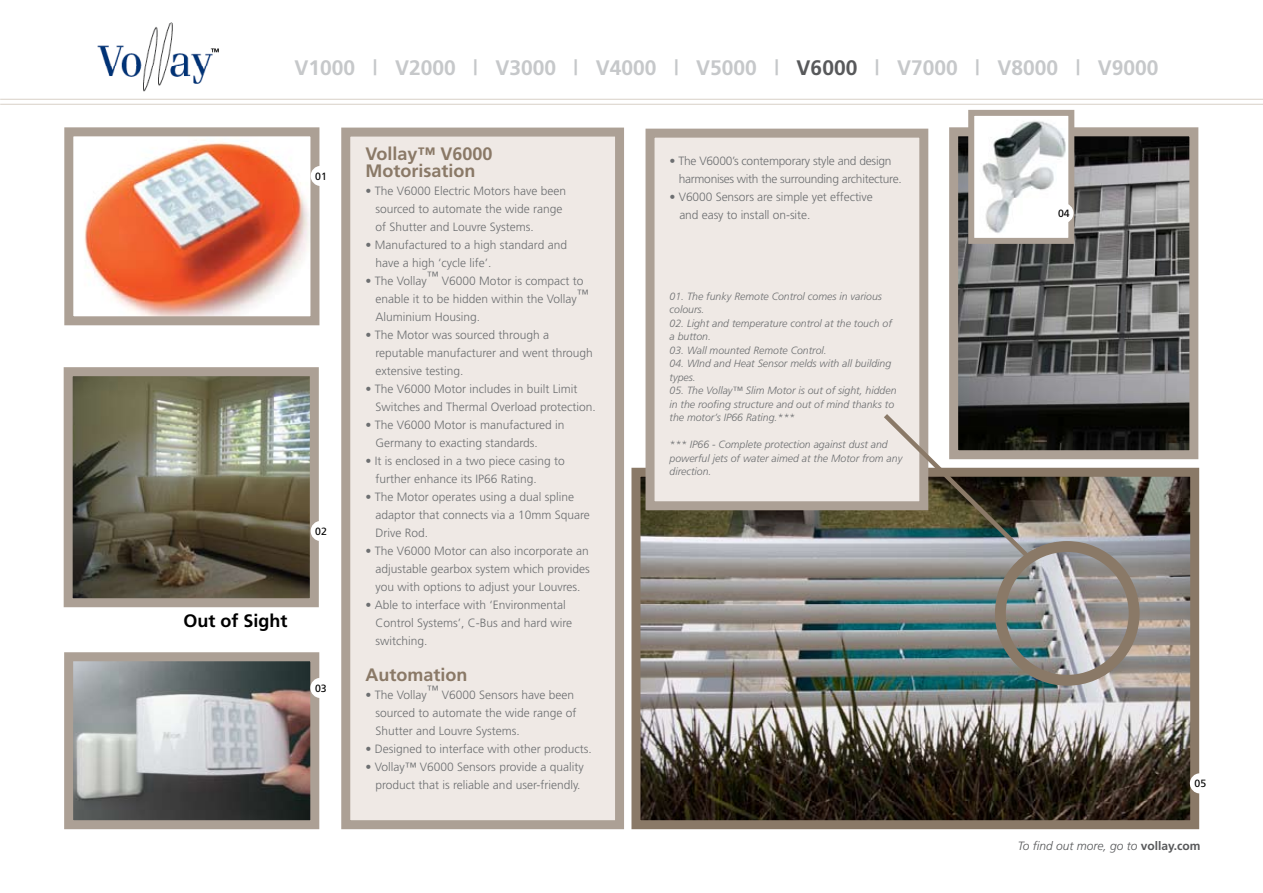
<style>
.page{position:relative;width:1263px;height:893px;background:#fff}
.page>*{position:absolute;margin:0;border:0;box-sizing:border-box;transform-origin:0 0}
.t1{font:700 21px "Frutiger";color:#c6c8ca}
.t2{font:700 18px/16.5px "Frutiger";color:#8a7967}
.t3{font:700 18px "Frutiger";color:#000}
.t4{font:300 12px/18px "Frutiger";color:#6d6f71}
.t5{font:300 12px/18px "Frutiger";letter-spacing:-.025em;color:#6d6f71}
.t6{font:italic 300 12px "Frutiger";color:#58595b}
.t7{font:italic 300 10.5px/13.5px "Frutiger";color:#6d6f71}
.t8{font:10.5px "Frutiger";color:#000}
.s1{color:#58595b}
.s2{font-weight:700}
.s3{font-weight:700;font-style:normal}
</style>
<div class="page">
<div style="left:341px;top:128px;width:283px;height:701px;background:#efe9e5;border:9px solid #aca095"></div>
<hr style="left:0;top:99px;width:1263px;height:1px;background:#d8d0c7">
<hr style="left:0;top:104px;width:1263px;height:1px;background:#d8d0c7">
<img style="left:641px;top:478px;width:548px;height:341px">
<div style="left:631px;top:468px;width:568px;height:361px;border:9px solid #8a7967"></div>
<img style="left:84px;top:140px;width:225px;height:175px">
<div style="left:64px;top:127px;width:255px;height:198px;border:9px solid #aca095"></div>
<img style="left:74px;top:662px;width:235px;height:157px">
<div style="left:64px;top:652px;width:255px;height:177px;border:9px solid #aca095"></div>
<div style="left:311px;top:166px;width:20px;height:20px;background:#fff;border-radius:50%"></div>
<div style="left:310px;top:678px;width:20px;height:20px;background:#fff;border-radius:50%"></div>
<div style="left:995px;top:541px;width:144px;height:145px;border:11px solid #8a7967;border-radius:50%"></div>
<div style="left:645px;top:129px;width:283px;height:381px;background:#efe9e5;border:9px solid #aca095"></div>
<img style="left:74px;top:377px;width:235px;height:220px">
<div style="left:64px;top:367px;width:255px;height:240px;border:9px solid #aca095"></div>
<img style="left:959px;top:137px;width:229px;height:312px">
<div style="left:949px;top:127px;width:249px;height:332px;border:9px solid #aca095"></div>
<img style="left:975px;top:121px;width:92px;height:116px">
<div style="left:968px;top:110px;width:106px;height:134px;border:6px solid #aca095"></div>
<div style="left:311px;top:521px;width:20px;height:20px;background:#fff;border-radius:50%"></div>
<div style="left:1053px;top:203px;width:20px;height:20px;background:#fff;border-radius:50%"></div>
<div style="left:1190px;top:773px;width:20px;height:20px;background:#fff;border-radius:50%"></div>
<svg style="left:879px;top:409px;width:158px;height:157px"></svg>
<img style="left:97px;top:22px;width:122px;height:70px">
<h1 class="t1" style="left:295px;top:55px;width:865px">V1000 | V2000 | V3000 | V4000 | V5000 | <span class="s1">V6000</span> | V7000 | V8000 | V9000</h1>
<p class="t8" style="left:315px;top:170px;width:13px">01</p>
<p class="t8" style="left:315px;top:525px;width:13px">02</p>
<h2 class="t3" style="left:183px;top:610px;width:106px">Out of Sight</h2>
<p class="t8" style="left:315px;top:682px;width:13px">03</p>
<h2 class="t2" style="left:365px;top:146px;width:129px">Vollay™ V6000<br>Motorisation</h2>
<p class="t4" style="left:375px;top:182px;width:192px;text-indent:-10px">• The V6000 Electric Motors have been sourced to automate the wide range of Shutter and Louvre Systems.</p>
<p class="t4" style="left:375px;top:236px;width:193px;text-indent:-10px">• Manufactured to a high standard and have a high ‘cycle life’.</p>
<p class="t4" style="left:375px;top:272px;width:215px;text-indent:-10px">• The Vollay™ V6000 Motor is compact to enable it to be hidden within the Vollay™<br>Aluminium Housing.</p>
<p class="t4" style="left:375px;top:326px;width:219px;text-indent:-10px">• The Motor was sourced through a reputable manufacturer and went through extensive testing.</p>
<p class="t4" style="left:375px;top:380px;width:222px;text-indent:-10px"><span class="s2">•</span> The V6000 Motor includes in built Limit<br>Switches and Thermal Overload protection.</p>
<p class="t4" style="left:375px;top:416px;width:191px;text-indent:-10px"><span class="s2">•</span> The V6000 Motor is manufactured in<br>Germany to exacting standards.</p>
<p class="t4" style="left:375px;top:452px;width:191px;text-indent:-10px">• It is enclosed in a two piece casing to further enhance its IP66 Rating.</p>
<p class="t4" style="left:375px;top:488px;width:216px;text-indent:-10px">• The Motor operates using a dual spline adaptor that connects via a 10mm Square<br>Drive Rod.</p>
<p class="t4" style="left:375px;top:542px;width:216px;text-align:justify;text-indent:-10px">• The V6000 Motor can also incorporate an adjustable gearbox system which provides you with options to adjust your Louvres.</p>
<p class="t4" style="left:375px;top:596px;width:198px;text-indent:-10px"><span class="s2">•</span> Able to interface with ‘Environmental<br>Control Systems’, C-Bus and hard wire switching.</p>
<h2 class="t2" style="left:365px;top:666px;width:104px">Automation</h2>
<p class="t4" style="left:375px;top:686px;width:203px;text-indent:-10px">• The Vollay™ V6000 Sensors have been sourced to automate the wide range of<br>Shutter and Louvre Systems.</p>
<p class="t4" style="left:365px;top:740px;width:228px">• Designed to interface with other products.</p>
<p class="t4" style="left:365px;top:758px;width:220px;text-align:center">• Vollay™ V6000 Sensors provide a quality product that is reliable and user-friendly.</p>
<p class="t5" style="left:679px;top:151px;width:224px;text-indent:-9px">• The V6000’s contemporary style and design harmonises with the surrounding architecture.</p>
<p class="t4" style="left:679px;top:187px;width:195px;text-indent:-10px">• V6000 Sensors are simple yet effective and easy to install on-site.</p>
<p class="t7" style="left:669px;top:289px;width:214px">01. The funky Remote Control comes in various colours.</p>
<p class="t7" style="left:669px;top:316px;width:224px">02. Light and temperature control at the touch of a button.</p>
<p class="t7" style="left:669px;top:343px;width:159px">03. Wall mounted Remote Control.</p>
<p class="t7" style="left:669px;top:357px;width:223px">04. WInd and Heat Sensor melds with all building types.</p>
<p class="t7" style="left:669px;top:384px;width:228px">05. The Vollay™ Slim Motor is out of sight, hidden in the roofing structure and out of mind thanks to the motor’s IP66 Rating.***</p>
<p class="t7" style="left:669px;top:438px;width:234px">*** IP66 - Complete protection against dust and powerful jets of water aimed at the Motor from any direction.</p>
<p class="t8" style="left:1058px;top:207px;width:13px">04</p>
<p class="t8" style="left:1194px;top:777px;width:13px">05</p>
<p class="t6" style="left:1018px;top:839px;width:184px">To find out more, go to <span class="s3">vollay.com</span></p>
</div>
